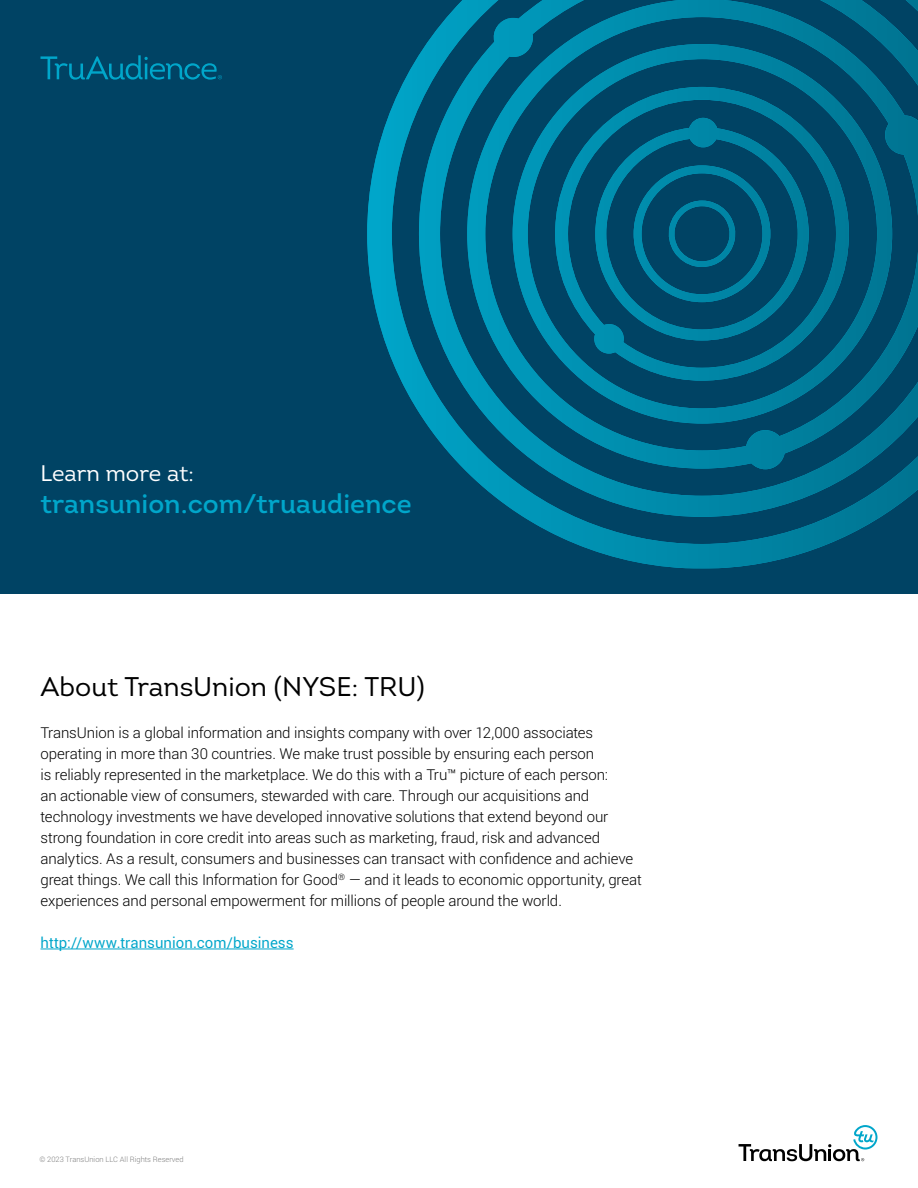
<style>
.page{position:relative;width:918px;height:1188px;background:#fff}
.page>*{position:absolute;margin:0;border:0;box-sizing:border-box;transform-origin:0 0}
.t1{font:600 27px "Intro";color:#00a6ca}
.t2{font:27px "Intro";color:#000}
.t3{font:22.5px "Intro";color:#fff}
.t4{font:300 15px/21px "Roboto";letter-spacing:-.005em;color:#000}
.t5{font:15px "Roboto";color:#00a6ca}
.t6{font:300 7.5px "Roboto";color:#808080}
</style>
<div class="page">
<div style="left:0;top:0;width:918px;height:594px;background:#004364"></div>
<svg style="left:367px;top:0;width:551px;height:569px"></svg>
<svg style="left:739px;top:1125px;width:138px;height:37px"></svg>
<hr style="left:40px;top:949px;width:254px;height:1px;background:#00a6ca">
<svg style="left:40px;top:55px;width:182px;height:25px"></svg>
<h2 class="t3" style="left:40px;top:459px;width:155px">Learn more at:</h2>
<h1 class="t1" style="left:40px;top:487px;width:373px">transunion.com/truaudience</h1>
<h1 class="t2" style="left:40px;top:670px;width:386px">About TransUnion (NYSE: TRU)</h1>
<p class="t4" style="left:40px;top:722px;width:603px">TransUnion is a global information and insights company with over 12,000 associates operating in more than 30 countries. We make trust possible by ensuring each person<br>is reliably represented in the marketplace. We do this with a Tru™ picture of each person:<br>an actionable view of consumers, stewarded with care. Through our acquisitions and technology investments we have developed innovative solutions that extend beyond our strong foundation in core credit into areas such as marketing, fraud, risk and advanced analytics. As a result, consumers and businesses can transact with confidence and achieve great things. We call this Information for Good<sup>®</sup> — and it leads to economic opportunity, great experiences and personal empowerment for millions of people around the world.</p>
<p class="t5" style="left:40px;top:932px;width:255px">http://www.transunion.com/business</p>
<p class="t6" style="left:39px;top:1154px;width:146px">© 2023 TransUnion LLC All Rights Reserved</p>
</div>
